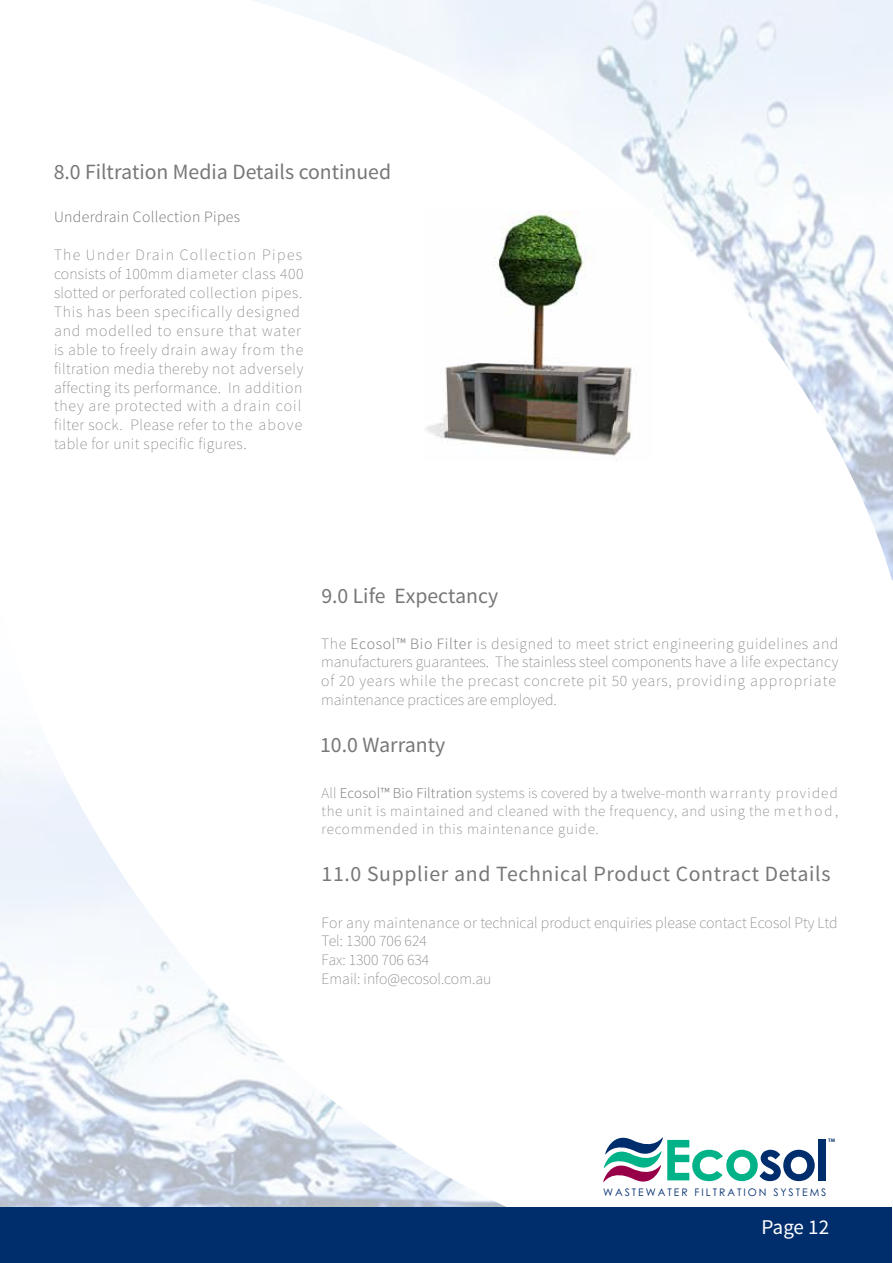
<style>
.page{position:relative;width:893px;height:1263px;background:#fff}
.page>*{position:absolute;margin:0;border:0;box-sizing:border-box;transform-origin:0 0}
.t1{font:700 56.4px "Century Gothic";letter-spacing:-.035em;color:#00b288}
.t2{font:21.75px "Source Sans Pro";color:#77777a}
.t3{font:21.75px "Source Sans Pro";letter-spacing:.03em;color:#77777a}
.t4{font:21px "Source Sans Pro";letter-spacing:-.005em;color:#fff}
.t5{font:200 15.75px/18.9px "Source Sans Pro";letter-spacing:.03em;color:#77777a}
.t6{font:200 15.75px/18.9px "Source Sans Pro";color:#77777a}
.t7{font:300 15.75px "Source Sans Pro";letter-spacing:.02em;color:#77777a}
.t8{font:200 15px/18px "Source Sans Pro";letter-spacing:.05em;color:#77777a;text-align:justify}
.t9{font:10.35px "Century Gothic";letter-spacing:.19em;color:#002e6d}
.t10{font:700 4.95px "Century Gothic";color:#002e6d}
.s1{font-weight:300}
.s2{color:#002e6d}
</style>
<div class="page">
<img style="left:0;top:760px;width:506px;height:447px">
<div style="left:0;top:1207px;width:892px;height:56px;background:#002e6d"></div>
<svg style="left:603px;top:1137px;width:60px;height:45px"></svg>
<img style="left:253px;top:0;width:640px;height:580px">
<img style="left:423px;top:211px;width:229px;height:249px">
<h2 class="t2" style="left:54px;top:158px;width:339px">8.0 Filtration Media Details continued</h2>
<p class="t7" style="left:54px;top:208px;width:188px">Underdrain Collection Pipes</p>
<p class="t5" style="left:54px;top:246px;width:251px">The Under Drain Collection Pipes consists of 100mm diameter class 400 slotted or perforated collection pipes.<br>This has been specifically designed and modelled to ensure that water is able to freely drain away from the filtration media thereby not adversely affecting its performance. In addition they are protected with a drain coil filter sock. Please refer to the above table for unit specific figures.</p>
<h2 class="t2" style="left:321px;top:582px;width:178px">9.0 Life Expectancy</h2>
<p class="t5" style="left:321px;top:634px;width:519px">The <span class="s1">Ecosol™ Bio Filter</span> is designed to meet strict engineering guidelines and manufacturers guarantees. The stainless steel components have a life expectancy of 20 years while the precast concrete pit 50 years, providing appropriate maintenance practices are employed.</p>
<h2 class="t2" style="left:320px;top:731px;width:127px">10.0 Warranty</h2>
<p class="t8" style="left:322px;top:784px;width:518px">All <span class="s1">Ecosol™ Bio Filtration</span> systems is covered by a twelve-month warranty provided the unit is maintained and cleaned with the frequency, and using the m eth o d, recommended in this maintenance guide.</p>
<h2 class="t3" style="left:322px;top:860px;width:510px">11.0 Supplier and Technical Product Contract Details</h2>
<p class="t6" style="left:322px;top:913px;width:517px">For any maintenance or technical product enquiries please contact Ecosol Pty Ltd Tel: 1300 706 624<br>Fax: 1300 706 634<br>Email: info@ecosol.com.au</p>
<p class="t10" style="left:829px;top:1138px;width:8px">TM</p>
<h1 class="t1" style="left:663px;top:1128px;width:168px">Eco<span class="s2">sol</span></h1>
<p class="t9" style="left:603px;top:1186px;width:225px">WASTEWATER FILTRATION SYSTEMS</p>
<h3 class="t4" style="left:761px;top:1214px;width:69px">Page 12</h3>
</div>
